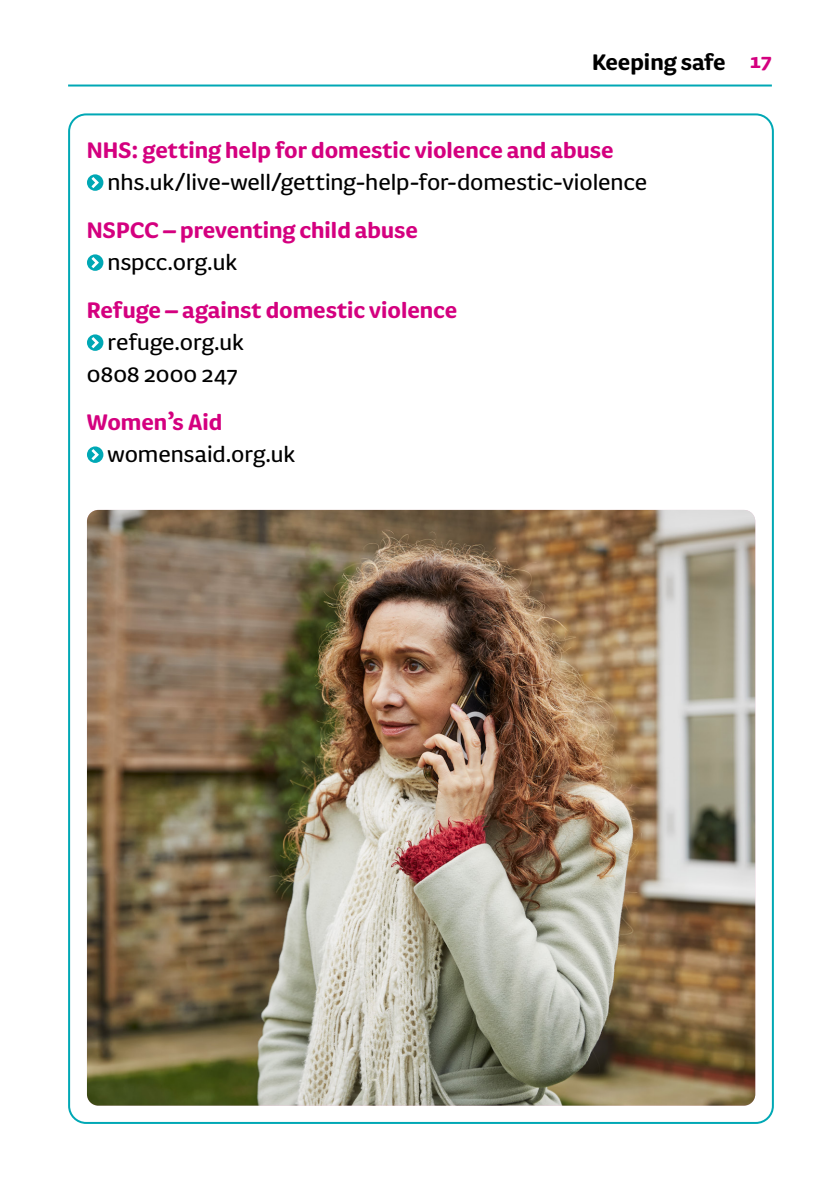
<style>
.page{position:relative;width:840px;height:1191px;background:#fff}
.page>*{position:absolute;margin:0;border:0;box-sizing:border-box;transform-origin:0 0}
.SOS_bold{font:700 26px "FS Pimlico";color:#d4007f}
.SOS_website{font:26px "FS Pimlico";color:#000}
.t1{font:700 26px "FS Pimlico";color:#000}
.s1{font-size:24px;color:#d4007f}
</style>
<div class="page">
<hr style="left:68px;top:84px;width:703px;height:2px;background:#00a8b5">
<svg style="left:87px;top:174px;width:16px;height:17px"></svg>
<svg style="left:87px;top:254px;width:16px;height:17px"></svg>
<svg style="left:87px;top:334px;width:16px;height:17px"></svg>
<svg style="left:87px;top:446px;width:16px;height:17px"></svg>
<img style="left:87px;top:510px;width:667px;height:595px">
<p class="t1" style="left:591px;top:42px;width:181px">Keeping safe <span class="s1">17</span></p>
<p class="SOS_bold" style="left:87px;top:130px;width:528px">NHS: getting help for domestic violence and abuse</p>
<p class="SOS_website" style="left:107px;top:163px;width:541px">nhs.uk/live-well/getting-help-for-domestic-violence</p>
<p class="SOS_bold" style="left:87px;top:210px;width:332px">NSPCC – preventing child abuse</p>
<p class="SOS_website" style="left:107px;top:243px;width:131px">nspcc.org.uk</p>
<p class="SOS_bold" style="left:87px;top:290px;width:371px">Refuge – against domestic violence</p>
<p class="SOS_website" style="left:107px;top:323px;width:137px">refuge.org.uk</p>
<p class="SOS_website" style="left:87px;top:355px;width:152px">0808 2000 247</p>
<p class="SOS_bold" style="left:87px;top:402px;width:137px">Women’s Aid</p>
<p class="SOS_website" style="left:107px;top:435px;width:189px">womensaid.org.uk</p>
</div>
